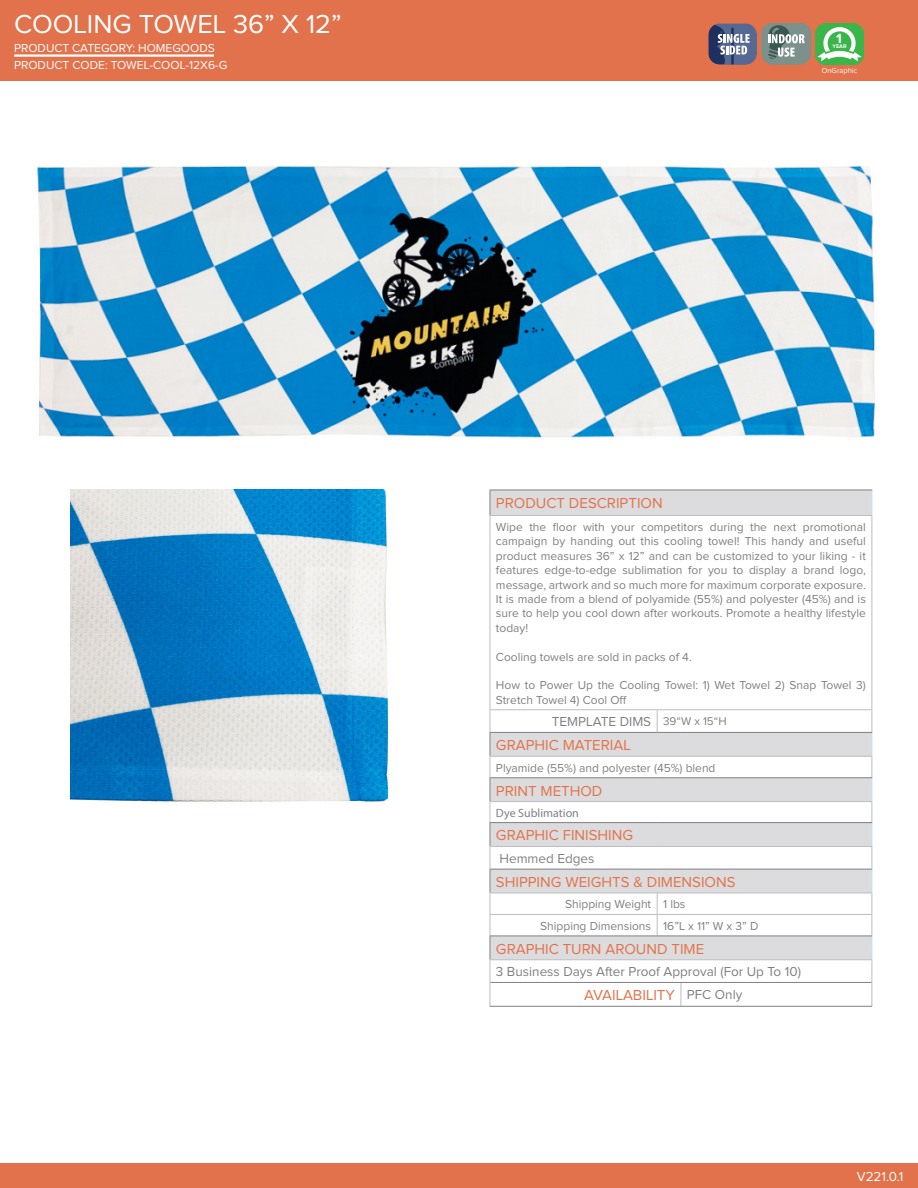
<style>
.page{position:relative;width:918px;height:1188px;background:#fff}
.page>*{position:absolute;margin:0;border:0;box-sizing:border-box;transform-origin:0 0}
.Category_Sub_Title_2{font:27px "Proxima Nova";color:#fff}
.Product_Title_16pt{font:15px "Proxima Nova";color:#e2724b}
.t1{font:700 13.8px "Proxima Nova";color:#fff}
.Product_Title_16pt-2{font:13.5px "Proxima Nova";color:#808083}
.t2{font:13.5px "Proxima Nova";color:#fff}
.t3{font:12px/14.4px "Proxima Nova";color:#808083;text-align:justify}
.top_page_name_regula{font:12px "Proxima Nova";color:#fff}
.t4{font:12px "Myriad Pro";color:#808083}
.t5{font:11.7px "Proxima Nova";color:#808083}
.t6{font:7.5px "Proxima Nova";color:#fff}
.t7{font:700 5.55px "Proxima Nova";color:#fff}
</style>
<div class="page">
<div style="left:0;top:0;width:918px;height:81px;background:#e2724b"></div>
<hr style="left:14px;top:54px;width:200px;height:3px;background:#fff">
<div style="left:0;top:1164px;width:918px;height:24px;background:#e2724b"></div>
<div style="left:815px;top:24px;width:49px;height:41px;background:#3ab54a;border-radius:13px"></div>
<svg style="left:818px;top:25px;width:43px;height:36px"></svg>
<svg style="left:708px;top:24px;width:102px;height:41px;background:#7f848e"></svg>
<div style="left:491px;top:491px;width:381px;height:24px;background:#dcdcde"></div>
<svg style="left:872px;top:490px;width:1px;height:25px"></svg>
<hr style="left:872px;top:516px;width:1px;height:193px;background:#bcbdc0">
<hr style="left:490px;top:516px;width:1px;height:193px;background:#bcbdc0">
<svg style="left:490px;top:491px;width:1px;height:24px"></svg>
<hr style="left:490px;top:490px;width:167px;height:1px;background:#808083">
<svg style="left:657px;top:490px;width:24px;height:1px"></svg>
<hr style="left:681px;top:490px;width:191px;height:1px;background:#808083">
<hr style="left:490px;top:515px;width:167px;height:1px;background:#bcbdc0">
<svg style="left:657px;top:515px;width:24px;height:1px"></svg>
<hr style="left:681px;top:515px;width:191px;height:1px;background:#bcbdc0">
<svg style="left:490px;top:709px;width:383px;height:298px"></svg>
<hr style="left:681px;top:1006px;width:191px;height:1px;background:#808083">
<img style="left:35px;top:165px;width:841px;height:273px">
<img style="left:70px;top:490px;width:318px;height:312px">
<p class="Category_Sub_Title_2" style="left:14px;top:12px;width:329px">COOLING TOWEL 36” X 12”</p>
<p class="top_page_name_regula" style="left:14px;top:60px;width:215px">PRODUCT CODE: TOWEL-COOL-12X6-G</p>
<p class="top_page_name_regula" style="left:14px;top:42px;width:202px">PRODUCT CATEGORY: HOMEGOODS</p>
<p class="t1" style="left:836px;top:30px;width:7px">1</p>
<p class="t7" style="left:832px;top:43px;width:16px">YEAR</p>
<p class="t6" style="left:822px;top:67px;width:37px">OnGraphic</p>
<p class="Product_Title_16pt" style="left:496px;top:496px;width:168px">PRODUCT DESCRIPTION</p>
<p class="t3" style="left:496px;top:520px;width:371px">Wipe the floor with your competitors during the next promotional campaign by handing out this cooling towel! This handy and useful product measures 36” x 12” and can be customized to your liking - it features edge-to-edge sublimation for you to display a brand logo, message, artwork and so much more for maximum corporate exposure.<br>It is made from a blend of polyamide (55%) and polyester (45%) and is sure to help you cool down after workouts. Promote a healthy lifestyle today!</p>
<p class="t3" style="left:496px;top:650px;width:197px">Cooling towels are sold in packs of 4.</p>
<p class="t3" style="left:496px;top:679px;width:371px">How to Power Up the Cooling Towel: 1) Wet Towel 2) Snap Towel 3)<br>Stretch Towel 4) Cool Off</p>
<p class="Product_Title_16pt-2" style="left:552px;top:716px;width:101px">TEMPLATE DIMS</p>
<p class="t5" style="left:663px;top:716px;width:65px">39“W x 15“H</p>
<p class="Product_Title_16pt" style="left:496px;top:738px;width:136px">GRAPHIC MATERIAL</p>
<p class="t3" style="left:496px;top:761px;width:221px">Plyamide (55%) and polyester (45%) blend</p>
<p class="Product_Title_16pt" style="left:496px;top:784px;width:108px">PRINT METHOD</p>
<p class="t4" style="left:496px;top:805px;width:85px">Dye Sublimation</p>
<p class="Product_Title_16pt" style="left:496px;top:829px;width:139px">GRAPHIC FINISHING</p>
<p class="Product_Title_16pt-2" style="left:499px;top:852px;width:96px">Hemmed Edges</p>
<p class="Product_Title_16pt" style="left:496px;top:875px;width:241px">SHIPPING WEIGHTS &amp; DIMENSIONS</p>
<p class="t3" style="left:565px;top:898px;width:88px">Shipping Weight</p>
<p class="t3" style="left:663px;top:898px;width:24px">1 lbs</p>
<p class="t3" style="left:540px;top:919px;width:112px">Shipping Dimensions</p>
<p class="t3" style="left:663px;top:919px;width:97px">16”L x 11” W x 3” D</p>
<p class="Product_Title_16pt" style="left:496px;top:942px;width:210px">GRAPHIC TURN AROUND TIME</p>
<p class="Product_Title_16pt-2" style="left:496px;top:966px;width:307px">3 Business Days After Proof Approval (For Up To 10)</p>
<p class="Product_Title_16pt" style="left:584px;top:988px;width:92px">AVAILABILITY</p>
<p class="Product_Title_16pt-2" style="left:687px;top:988px;width:57px">PFC Only</p>
<p class="t2" style="left:857px;top:1171px;width:48px">V221.0.1</p>
</div>
